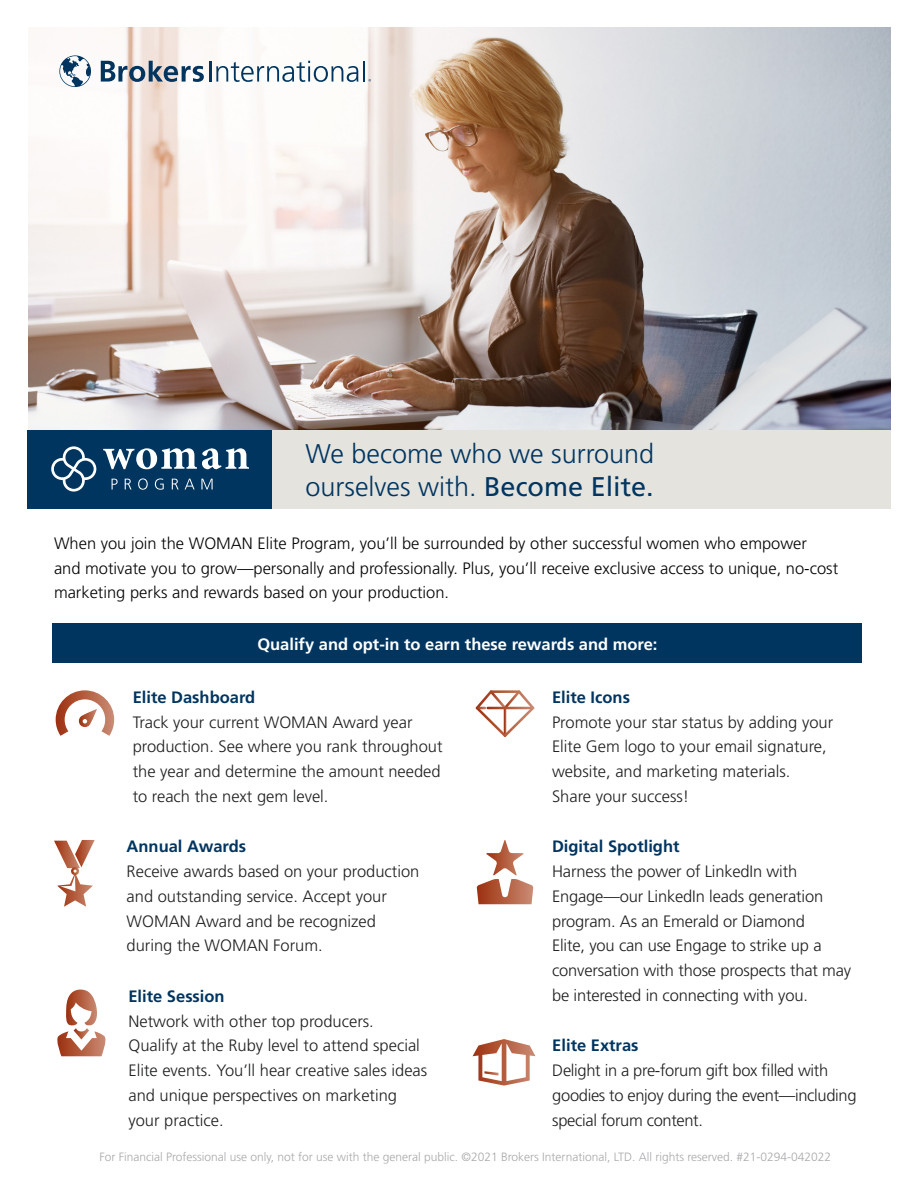
<style>
.page{position:relative;width:918px;height:1188px;background:#fff}
.page>*{position:absolute;margin:0;border:0;box-sizing:border-box;transform-origin:0 0}
.t1{font:300 27px/33px "Frutiger LT Std";color:#003560}
.t2{font:300 16.5px/24.8px "Frutiger LT Std";color:#1f2020}
.t3{font:300 16.5px/24.8px "Frutiger LT Std";color:#040503}
.t4{font:300 16.5px/24.8px "Frutiger LT Std";letter-spacing:-.02em;color:#1f2020}
.t5{font:700 16.5px "Frutiger LT Std";color:#003560}
.t6{font:700 16.5px "Frutiger LT Std";color:#fff}
.t7{font:300 12px "Frutiger LT Std";color:#a8a9ad}
.s1{font-weight:400}
</style>
<div class="page">
<img style="left:28px;top:27px;width:863px;height:403px">
<div style="left:27px;top:430px;width:245px;height:79px;background:#003560"></div>
<div style="left:272px;top:430px;width:619px;height:79px;background:#e4e3de"></div>
<svg style="left:473px;top:1039px;width:63px;height:47px"></svg>
<svg style="left:477px;top:840px;width:56px;height:64px"></svg>
<svg style="left:54px;top:840px;width:41px;height:67px"></svg>
<svg style="left:57px;top:990px;width:49px;height:66px"></svg>
<svg style="left:56px;top:690px;width:58px;height:46px"></svg>
<svg style="left:476px;top:690px;width:58px;height:47px"></svg>
<div style="left:53px;top:623px;width:809px;height:40px;background:#003560"></div>
<svg style="left:101px;top:61px;width:103px;height:21px"></svg>
<hr style="left:210px;top:61px;width:2px;height:21px;background:#003560">
<svg style="left:216px;top:61px;width:142px;height:21px"></svg>
<hr style="left:363px;top:61px;width:2px;height:21px;background:#003560">
<svg style="left:59px;top:55px;width:32px;height:32px"></svg>
<svg style="left:51px;top:446px;width:45px;height:46px"></svg>
<svg style="left:112px;top:479px;width:6px;height:11px"></svg>
<svg style="left:125px;top:479px;width:7px;height:11px"></svg>
<svg style="left:138px;top:478px;width:10px;height:12px"></svg>
<svg style="left:155px;top:478px;width:9px;height:12px"></svg>
<svg style="left:172px;top:479px;width:7px;height:11px"></svg>
<svg style="left:185px;top:479px;width:10px;height:11px"></svg>
<svg style="left:201px;top:479px;width:12px;height:11px"></svg>
<svg style="left:103px;top:448px;width:146px;height:21px"></svg>
<p class="t1" style="left:306px;top:437px;width:350px">We become who we surround ourselves with. <span class="s1">Become Elite.</span></p>
<p class="t3" style="left:54px;top:531px;width:786px">When you join the WOMAN Elite Program, you’ll be surrounded by other successful women who empower<br>and motivate you to grow—personally and professionally. Plus, you’ll receive exclusive access to unique, no-cost marketing perks and rewards based on your production.</p>
<p class="t6" style="left:257px;top:634px;width:402px">Qualify and opt-in to earn these rewards and more:</p>
<p class="t5" style="left:133px;top:687px;width:124px">Elite Dashboard</p>
<p class="t2" style="left:133px;top:710px;width:311px">Track your current WOMAN Award year production. See where you rank throughout the year and determine the amount needed to reach the next gem level.</p>
<p class="t5" style="left:127px;top:837px;width:121px">Annual Awards</p>
<p class="t2" style="left:127px;top:859px;width:294px">Receive awards based on your production and outstanding service. Accept your<br>WOMAN Award and be recognized during the WOMAN Forum.</p>
<p class="t5" style="left:552px;top:687px;width:79px">Elite Icons</p>
<p class="t2" style="left:552px;top:710px;width:283px">Promote your star status by adding your Elite Gem logo to your email signature, website, and marketing materials.<br>Share your success!</p>
<p class="t5" style="left:552px;top:837px;width:129px">Digital Spotlight</p>
<p class="t2" style="left:552px;top:859px;width:301px">Harness the power of LinkedIn with Engage—our LinkedIn leads generation program. As an Emerald or Diamond<br>Elite, you can use Engage to strike up a conversation with those prospects that may</p>
<p class="t5" style="left:128px;top:987px;width:98px">Elite Session</p>
<p class="t2" style="left:552px;top:983px;width:257px">be interested in connecting with you.</p>
<p class="t2" style="left:128px;top:1009px;width:300px">Network with other top producers.<br>Qualify at the Ruby level to attend special<br>Elite events. You’ll hear creative sales ideas</p>
<p class="t2" style="left:128px;top:1083px;width:270px">and unique perspectives on marketing</p>
<p class="t2" style="left:128px;top:1108px;width:97px">your practice.</p>
<p class="t5" style="left:552px;top:1036px;width:88px">Elite Extras</p>
<p class="t4" style="left:552px;top:1058px;width:306px">Delight in a pre-forum gift box filled with goodies to enjoy during the event—including special forum content.</p>
<p class="t7" style="left:99px;top:1150px;width:733px">For Financial Professional use only, not for use with the general public. ©2021 Brokers International, LTD. All rights reserved. #21-0294-042022</p>
</div>
